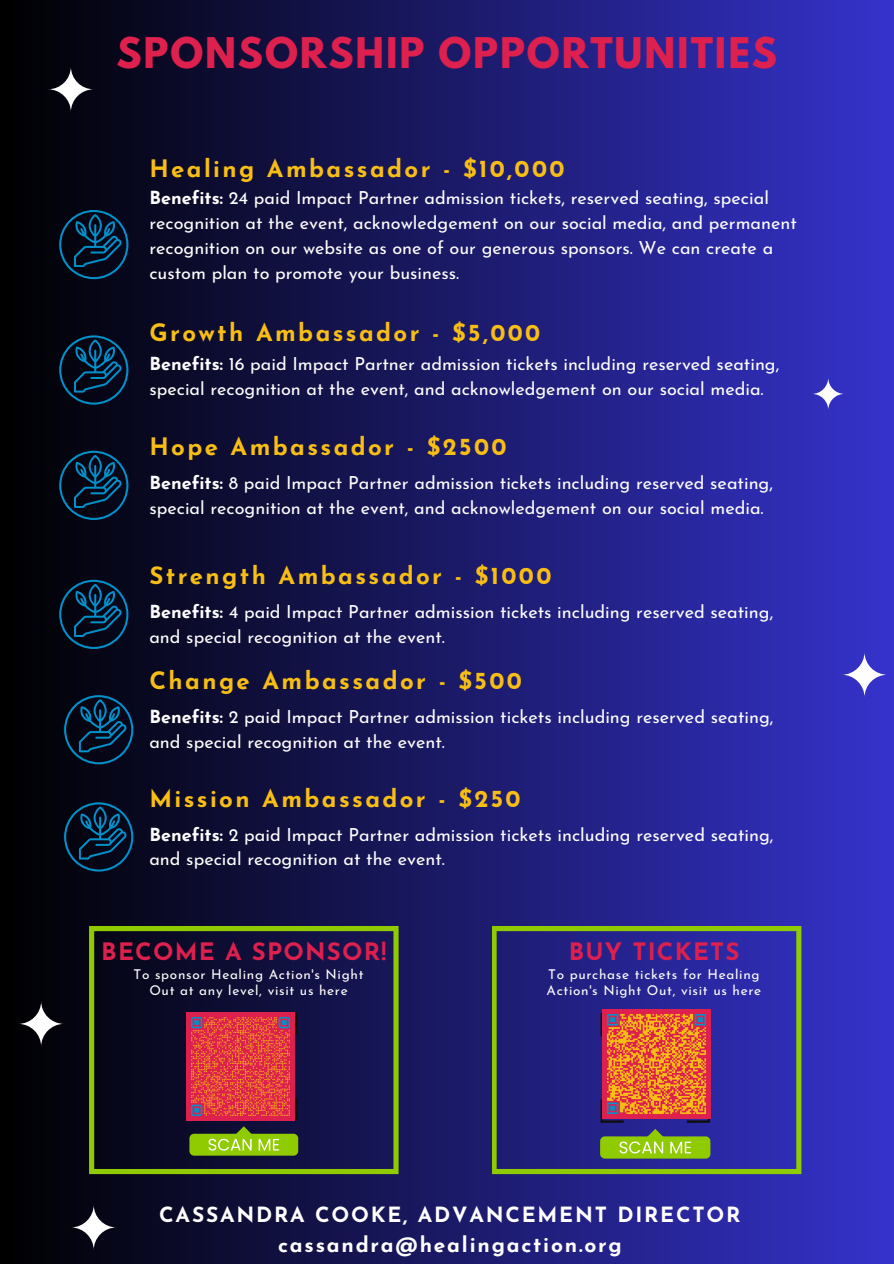
<style>
.page{position:relative;width:894px;height:1264px;background:#fff}
.page>*{position:absolute;margin:0;border:0;box-sizing:border-box;transform-origin:0 0}
.t1{font:700 37.5px "League Spartan";letter-spacing:.05em;color:#dd204d}
.t2{font:700 24px "Josefin Sans";letter-spacing:.1em;color:#f8be14}
.t3{font:700 24px "Josefin Sans";letter-spacing:.05em;color:#dd204d}
.t4{font:700 21px/30.3px "Josefin Sans";letter-spacing:.085em;color:#fff;text-align:center}
.t5{font:18px/24.8px "Josefin Sans";color:#fff}
.t6{font:13.5px/15.8px "Josefin Sans";letter-spacing:.05em;color:#fff;text-align:center}
.s1{font-weight:700}
</style>
<div class="page">
<div style="left:0;top:0;width:893px;height:1263px;background:linear-gradient(to right,#000,#3533cb)"></div>
<svg style="left:89px;top:926px;width:309px;height:247px;background:#1a1e32"></svg>
<svg style="left:491px;top:926px;width:310px;height:248px;background:#2f3285"></svg>
<svg style="left:59px;top:210px;width:69px;height:69px;background:#04243e"></svg>
<div style="left:600px;top:1136px;width:110px;height:22px;background:#90ca00;border-radius:5px"></div>
<svg style="left:670px;top:1141px;width:20px;height:12px"></svg>
<svg style="left:600px;top:1013px;width:2px;height:25px"></svg>
<svg style="left:684px;top:1117px;width:26px;height:6px"></svg>
<svg style="left:600px;top:1097px;width:64px;height:56px"></svg>
<div style="left:189px;top:1133px;width:109px;height:22px;background:#90ca00;border-radius:5px"></div>
<svg style="left:294px;top:1012px;width:4px;height:25px"></svg>
<svg style="left:189px;top:1095px;width:109px;height:55px"></svg>
<svg style="left:59px;top:335px;width:69px;height:69px;background:#04243d"></svg>
<svg style="left:59px;top:451px;width:69px;height:69px;background:#04243e"></svg>
<svg style="left:59px;top:579px;width:69px;height:70px;background:#04243d"></svg>
<svg style="left:64px;top:695px;width:69px;height:69px;background:#04253e"></svg>
<svg style="left:64px;top:802px;width:69px;height:69px;background:#04253e"></svg>
<svg style="left:18px;top:1000px;width:46px;height:46px;fill:#03030b"></svg>
<svg style="left:71px;top:1204px;width:46px;height:46px;fill:#060617"></svg>
<svg style="left:48px;top:66px;width:46px;height:46px;fill:#050512"></svg>
<svg style="left:811px;top:377px;width:33px;height:33px"></svg>
<svg style="left:841px;top:652px;width:46px;height:45px;fill:#3432c7"></svg>
<img style="left:186px;top:1012px;width:108px;height:108px">
<img style="left:602px;top:1009px;width:108px;height:108px">
<h3 class="t1" style="left:116px;top:35px;width:662px">SPONSORSHIP OPPORTUNITIES</h3>
<h1 class="t2" style="left:149px;top:159px;width:416px">Healing Ambassador - $10,000</h1>
<p class="t5" style="left:149px;top:187px;width:648px"><span class="s1">Benefits:</span> 24 paid Impact Partner admission tickets, reserved seating, special recognition at the event, acknowledgement on our social media, and permanent recognition on our website as one of our generous sponsors. We can create a custom plan to promote your business.</p>
<p class="t2" style="left:149px;top:323px;width:392px">Growth Ambassador - $5,000</p>
<h3 class="t5" style="left:149px;top:353px;width:631px"><span class="s1">Benefits:</span> 16 paid Impact Partner admission tickets including reserved seating, special recognition at the event, and acknowledgement on our social media.</h3>
<h5 class="t2" style="left:149px;top:437px;width:358px">Hope Ambassador - $2500</h5>
<p class="t5" style="left:149px;top:472px;width:625px"><span class="s1">Benefits:</span> 8 paid Impact Partner admission tickets including reserved seating, special recognition at the event, and acknowledgement on our social media.</p>
<h3 class="t2" style="left:149px;top:566px;width:403px">Strength Ambassador - $1000</h3>
<h5 class="t5" style="left:149px;top:601px;width:625px"><span class="s1">Benefits:</span> 4 paid Impact Partner admission tickets including reserved seating, and special recognition at the event.</h5>
<p class="t2" style="left:149px;top:671px;width:374px">Change Ambassador - $500</p>
<p class="t5" style="left:149px;top:706px;width:625px"><span class="s1">Benefits:</span> 2 paid Impact Partner admission tickets including reserved seating, and special recognition at the event.</p>
<h3 class="t2" style="left:149px;top:788px;width:373px">Mission Ambassador - $250</h3>
<h5 class="t5" style="left:149px;top:823px;width:625px"><span class="s1">Benefits:</span> 2 paid Impact Partner admission tickets including reserved seating, and special recognition at the event.</h5>
<p class="t3" style="left:101px;top:941px;width:286px">BECOME A SPONSOR!</p>
<p class="t6" style="left:133px;top:968px;width:231px">To sponsor Healing Action's Night<br>Out at any level, visit us here</p>
<h3 class="t3" style="left:568px;top:941px;width:172px">BUY TICKETS</h3>
<h5 class="t6" style="left:546px;top:968px;width:216px;text-align:left">To purchase tickets for Healing<br>Action's Night Out, visit us here</h5>
<h5 class="t4" style="left:159px;top:1201px;width:582px">CASSANDRA COOKE, ADVANCEMENT DIRECTOR cassandra@healingaction.org</h5>
</div>
